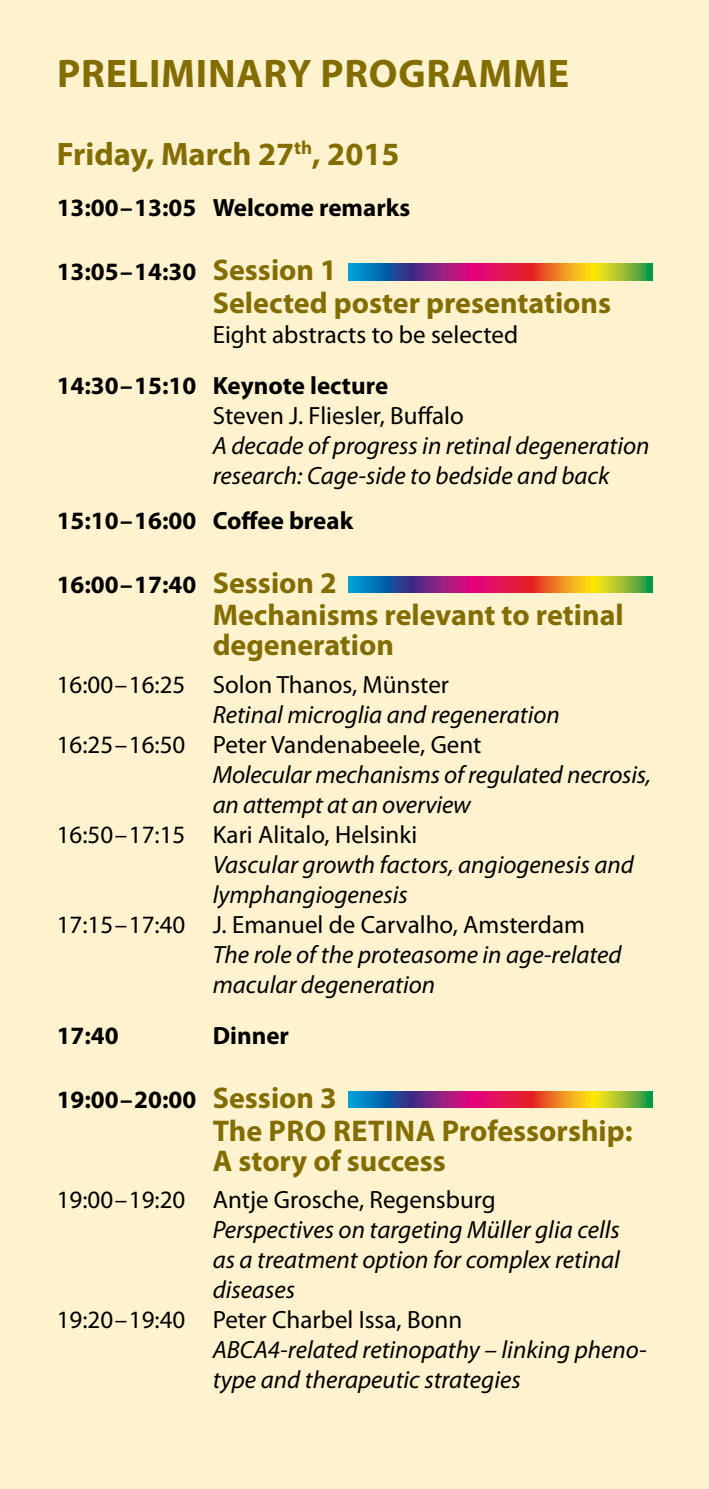
<style>
.page{position:relative;width:709px;height:1489px;background:#fff}
.page>*{position:absolute;margin:0;border:0;box-sizing:border-box;transform-origin:0 0}
.t1{font:700 40px "Myriad Pro";letter-spacing:.02em;color:#836d00}
.t2{font:700 32.5px "Myriad Pro";color:#836d00}
.t3{font:700 30px/30px "Myriad Pro";color:#836d00}
.t4{font:italic 25px/30px "Myriad Pro";color:#000}
.t5{font:25px "Myriad Pro";color:#000}
.t6{font:700 25px "Myriad Pro";color:#000}
.s1{font-size:30px;color:#836d00}
</style>
<div class="page">
<div style="left:0;top:0;width:709px;height:1488px;background:#fff2ce"></div>
<svg style="left:349px;top:264px;width:303px;height:16px;background:#9a605d"></svg>
<svg style="left:349px;top:576px;width:303px;height:16px;background:#9a605d"></svg>
<svg style="left:349px;top:1091px;width:303px;height:16px;background:#9a605d"></svg>
<h1 class="t1" style="left:57px;top:51px;width:162px">Preliminar</h1>
<h1 class="t1" style="left:287px;top:51px;width:283px">y Programme</h1>
<h2 class="t2" style="left:57px;top:136px;width:344px">Friday, March 27<sup>th</sup>, 2015</h2>
<p class="t6" style="left:57px;top:194px;width:355px">13:00–13:05 Welcome remarks</p>
<p class="t6" style="left:57px;top:258px;width:282px">13:05–14:30 <span class="s1">Session 1</span></p>
<p class="t3" style="left:213px;top:288px;width:400px">Selected poster presentations</p>
<p class="t5" style="left:213px;top:321px;width:307px">Eight abstracts to be selected</p>
<p class="t6" style="left:57px;top:372px;width:333px">14:30–15:10 Keynote lecture</p>
<p class="t5" style="left:213px;top:402px;width:253px">Steven J. Fliesler, Buffalo</p>
<p class="t4" style="left:213px;top:431px;width:438px">A decade of progress in retinal degeneration research: Cage-side to bedside and back</p>
<p class="t6" style="left:57px;top:506px;width:298px">15:10–16:00 Coffee break</p>
<p class="t6" style="left:57px;top:570px;width:282px">16:00–17:40 <span class="s1">Session 2</span></p>
<p class="t3" style="left:213px;top:600px;width:412px">Mechanisms relevant to retinal degeneration</p>
<p class="t5" style="left:57px;top:670px;width:394px">16:00–16:25 Solon Thanos, Münster</p>
<p class="t4" style="left:213px;top:699px;width:348px">Retinal microglia and regeneration</p>
<p class="t5" style="left:57px;top:730px;width:426px">16:25–16:50 Peter Vandenabeele, Gent</p>
<p class="t4" style="left:213px;top:759px;width:440px">Molecular mechanisms of regulated necrosis, an attempt at an overview</p>
<p class="t5" style="left:57px;top:820px;width:362px">16:50–17:15 Kari Alitalo, Helsinki</p>
<p class="t4" style="left:213px;top:849px;width:423px">Vascular growth factors, angiogenesis and lymphangiogenesis</p>
<p class="t5" style="left:57px;top:910px;width:529px">17:15–17:40 J. Emanuel de Carvalho, Amsterdam</p>
<p class="t4" style="left:213px;top:939px;width:410px">The role of the proteasome in age-related macular degeneration</p>
<p class="t6" style="left:57px;top:1021px;width:64px">17:40</p>
<p class="t6" style="left:213px;top:1021px;width:78px">Dinner</p>
<p class="t6" style="left:57px;top:1085px;width:282px">19:00–20:00 <span class="s1">Session 3</span></p>
<p class="t3" style="left:213px;top:1116px;width:173px">The Pro Retina</p>
<p class="t3" style="left:213px;top:1116px;width:421px;text-indent:229px">Professorship:<br>A story of success</p>
<p class="t5" style="left:57px;top:1185px;width:440px">19:00–19:20 Antje Grosche, Regensburg</p>
<p class="t4" style="left:213px;top:1215px;width:409px;text-align:justify">Perspectives on targeting Müller glia cells as a treatment option for complex retinal diseases</p>
<p class="t5" style="left:57px;top:1305px;width:407px">19:20–19:40 Peter Charbel Issa, Bonn</p>
<p class="t4" style="left:213px;top:1335px;width:436px">ABCA4-related retinopathy – linking pheno&shy;type and therapeutic strategies</p>
</div>
